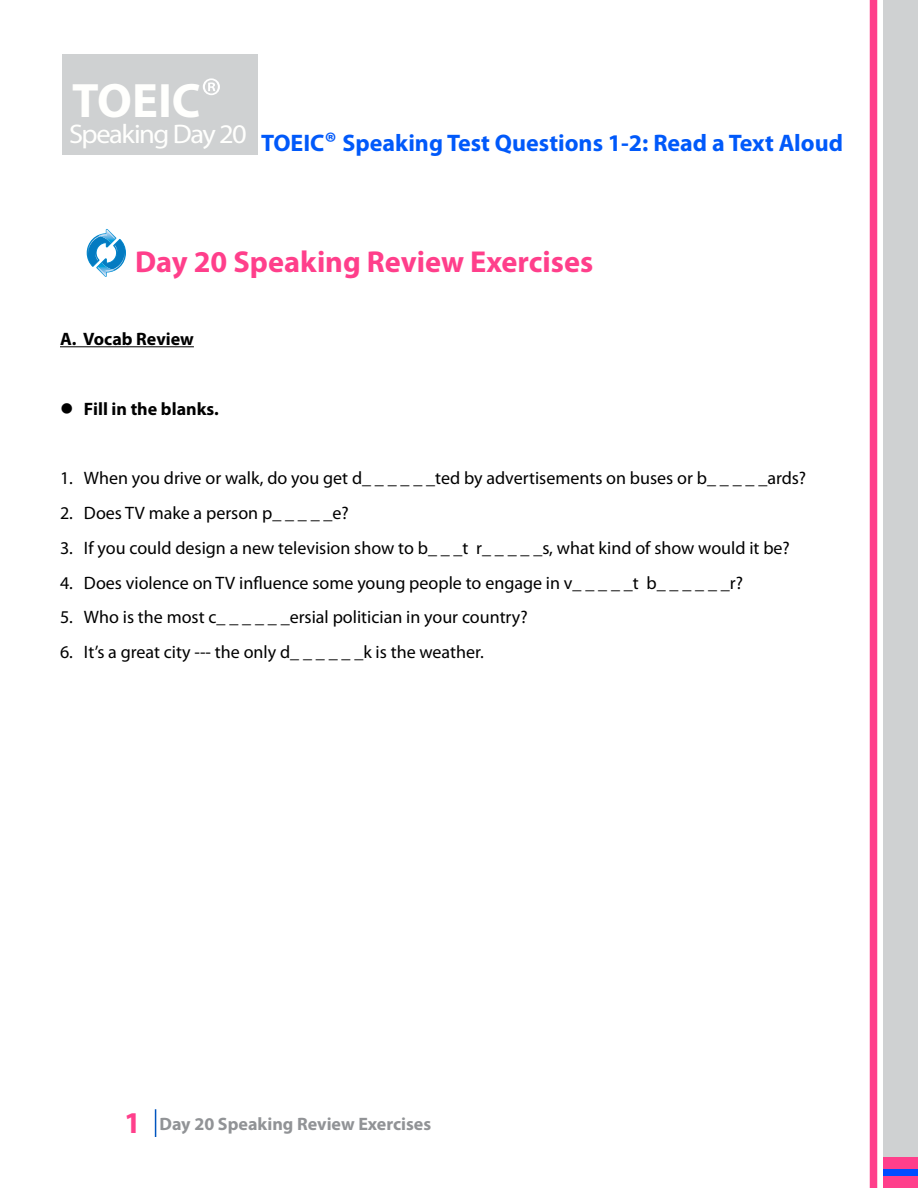
<style>
.page{position:relative;width:918px;height:1188px;background:#fff}
.page>*{position:absolute;margin:0;border:0;box-sizing:border-box;transform-origin:0 0}
.t1{font:51px "Myriad Pro";color:#fff}
.t2{font:700 48.6px "Myriad Pro";color:#fffffd}
.t3{font:700 30.3px "Myriad Pro";color:#ff3f8b}
.t4{font:700 24px "Myriad Pro";color:#0059fa}
.t5{font:18px "Myriad Pro";color:#000}
.t6{font:700 18px "Myriad Pro";color:#000}
.t7{font:700 18px "Myriad Pro";color:#919396}
.s1{font-size:27px}
</style>
<div class="page">
<hr style="left:60px;top:346px;width:134px;height:1px;background:#000">
<svg style="left:86px;top:229px;width:40px;height:48px"></svg>
<svg style="left:155px;top:1109px;width:1px;height:28px"></svg>
<div style="left:62px;top:54px;width:196px;height:100px;background:#cfd1d2"></div>
<div style="left:870px;top:0;width:7px;height:1188px;background:#ff3f8b"></div>
<div style="left:883px;top:0;width:35px;height:1158px;background:#cfd1d2"></div>
<div style="left:883px;top:1166px;width:35px;height:11px;background:#004cff"></div>
<div style="left:883px;top:1157px;width:35px;height:11px;background:#ff3f8b"></div>
<div style="left:883px;top:1177px;width:35px;height:11px;background:#ff3f8b"></div>
<h1 class="t1" style="left:201px;top:68px;width:23px">®</h1>
<h2 class="t2" style="left:72px;top:69px;width:130px">TOEIC</h2>
<h3 class="t4" style="left:69px;top:127px;width:776px"><sup>Speaking</sup> <sup>Day</sup> <sup>20</sup> TOEIC<span class="s1">®</span> Speaking Test Questions 1-2: Read a Text Aloud</h3>
<h3 class="t3" style="left:135px;top:242px;width:460px">Day 20 Speaking Review Exercises</h3>
<p class="t6" style="left:60px;top:327px;width:135px">A. Vocab Review</p>
<p class="t6" style="left:60px;top:397px;width:160px">● Fill in the blanks.</p>
<p class="t5" style="left:60px;top:468px;width:748px">1. When you drive or walk, do you get d_ _ _ _ _ _ted by advertisements on buses or b_ _ _ _ _ards?</p>
<p class="t5" style="left:60px;top:503px;width:290px">2. Does TV make a person p_ _ _ _ _e?</p>
<p class="t5" style="left:60px;top:538px;width:731px">3. If you could design a new television show to b_ _ _t r_ _ _ _ _s, what kind of show would it be?</p>
<p class="t5" style="left:60px;top:573px;width:685px">4. Does violence on TV influence some young people to engage in v_ _ _ _ _t b_ _ _ _ _ _r?</p>
<p class="t5" style="left:60px;top:608px;width:469px">5. Who is the most c_ _ _ _ _ _ersial politician in your country?</p>
<p class="t5" style="left:60px;top:642px;width:425px">6. It’s a great city --- the only d_ _ _ _ _ _k is the weather.</p>
<h3 class="t3" style="left:124px;top:1103px;width:18px">1</h3>
<p class="t7" style="left:159px;top:1112px;width:273px">Day 20 Speaking Review Exercises</p>
</div>
